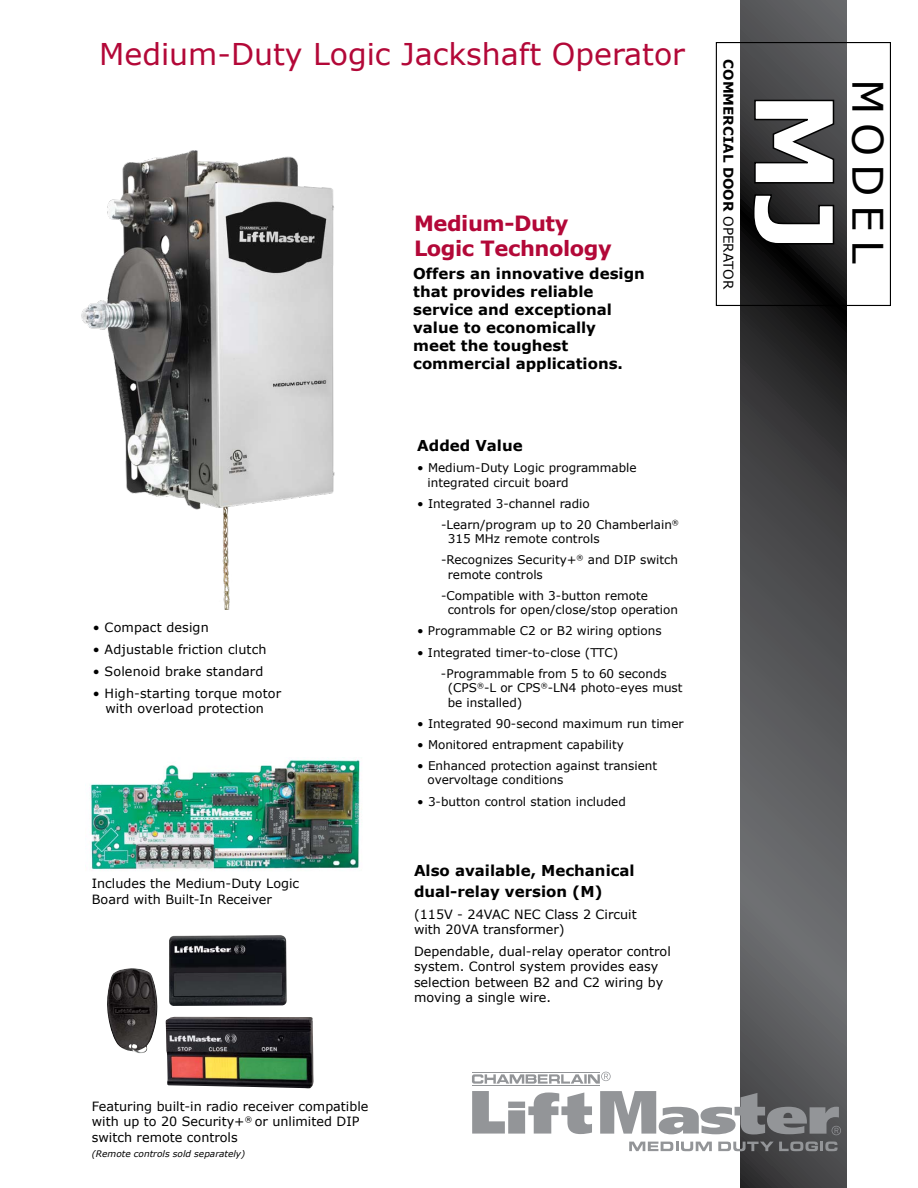
<style>
.page{position:relative;width:918px;height:1188px;background:#fff}
.page>*{position:absolute;margin:0;border:0;box-sizing:border-box;transform-origin:0 0}
.t1{font:42px "Verdana";letter-spacing:.2em;color:#000}
.t2{font:30px "Verdana";color:#b30838}
.t3{font:700 21px/25.2px "Verdana";letter-spacing:-.02em;color:#b30838}
.t4{font:700 15px/18px "Verdana";color:#000}
.t5{font:700 13.5px "Verdana";color:#000}
.t6{font:12.75px/15.3px "Verdana";color:#000}
.t7{font:12px/21.1px "Verdana";color:#000}
.t8{font:italic 9px "Verdana";color:#000}
.s1{font-weight:400}
</style>
<div class="page">
<svg style="left:741px;top:0;width:106px;height:1188px;background:#4b4b4d"></svg>
<div style="left:716px;top:42px;width:175px;height:264px;border:1px solid #000"></div>
<svg style="left:472px;top:1091px;width:120px;height:43px"></svg>
<hr style="left:472px;top:1085px;width:128px;height:1px;background:#939598">
<svg style="left:600px;top:1091px;width:241px;height:44px"></svg>
<svg style="left:472px;top:1072px;width:139px;height:12px"></svg>
<svg style="left:629px;top:1142px;width:83px;height:9px"></svg>
<svg style="left:718px;top:1142px;width:120px;height:9px"></svg>
<svg style="left:752px;top:99px;width:83px;height:146px"></svg>
<img style="left:90px;top:759px;width:270px;height:111px">
<img style="left:107px;top:968px;width:50px;height:85px">
<img style="left:169px;top:935px;width:118px;height:71px">
<img style="left:165px;top:1017px;width:149px;height:71px">
<img style="left:81px;top:150px;width:254px;height:459px">
<h2 class="t2" style="left:99px;top:35px;width:587px">Medium-Duty Logic Jackshaft Operator</h2>
<h3 class="t3" style="left:414px;top:210px;width:199px">Medium-Duty<br>Logic Technology</h3>
<p class="t6" style="left:93px;top:619px;width:117px">• Compact design</p>
<p class="t6" style="left:93px;top:641px;width:175px">• Adjustable friction clutch</p>
<p class="t6" style="left:93px;top:663px;width:172px">• Solenoid brake standard</p>
<p class="t6" style="left:93px;top:685px;width:190px;text-align:center">• High-starting torque motor with overload protection</p>
<p class="t6" style="left:92px;top:876px;width:209px">Includes the Medium-Duty Logic<br>Board with Built-In Receiver</p>
<p class="t4" style="left:413px;top:264px;width:233px">Offers an innovative design that provides reliable service and exceptional value to economically<br>meet the toughest commercial applications.</p>
<p class="t4" style="left:417px;top:436px;width:107px">Added Value</p>
<p class="t7" style="left:428px;top:460px;width:211px;line-height:14.4px;text-indent:-10px">• Medium-Duty Logic programmable integrated circuit board</p>
<p class="t7" style="left:441px;top:492px;width:239px;text-indent:-24px">• Integrated 3-channel radio -Learn/program up to 20 Chamberlain<sup>®</sup></p>
<p class="t7" style="left:441px;top:528px;width:239px;text-indent:7px">315 MHz remote controls<br>-Recognizes Security+<sup>®</sup> and DIP switch</p>
<p class="t7" style="left:441px;top:563px;width:209px;text-indent:7px">remote controls<br>-Compatible with 3-button remote</p>
<p class="t7" style="left:448px;top:599px;width:232px">controls for open/close/stop operation</p>
<p class="t7" style="left:417px;top:620px;width:246px">• Programmable C2 or B2 wiring options</p>
<p class="t7" style="left:441px;top:641px;width:227px;text-indent:-24px">• Integrated timer-to-close (TTC) -Programmable from 5 to 60 seconds</p>
<p class="t7" style="left:448px;top:680px;width:236px;line-height:14.4px">(CPS<sup>®</sup>-L or CPS<sup>®</sup>-LN4 photo-eyes must be installed)</p>
<p class="t7" style="left:417px;top:712px;width:268px">• Integrated 90-second maximum run timer</p>
<p class="t7" style="left:417px;top:734px;width:208px">• Monitored entrapment capability</p>
<p class="t7" style="left:427px;top:758px;width:231px;line-height:14.4px;text-indent:-10px">• Enhanced protection against transient overvoltage conditions</p>
<p class="t7" style="left:417px;top:790px;width:210px">• 3-button control station included</p>
<p class="t4" style="left:414px;top:859px;width:222px;line-height:21px">Also available, Mechanical dual-relay version (M)</p>
<p class="t6" style="left:414px;top:906px;width:224px">(115V - 24VAC NEC Class 2 Circuit with 20VA transformer)</p>
<p class="t6" style="left:414px;top:943px;width:258px">Dependable, dual-relay operator control system. Control system provides easy selection between B2 and C2 wiring by moving a single wire.</p>
<p class="t5" style="left:737px;top:59px;width:231px;rotate:90deg">COMMERCIAL DOOR <span class="s1">OPERATOR</span></p>
<p class="t6" style="left:92px;top:1098px;width:278px;line-height:15.8px">Featuring built-in radio receiver compatible with up to 20 Security+<sup>®</sup> or unlimited DIP switch remote controls</p>
<p class="t8" style="left:92px;top:1148px;width:155px">(Remote controls sold separately)</p>
<h1 class="t1" style="left:895px;top:79px;width:186px;rotate:90deg">MODEL</h1>
</div>
